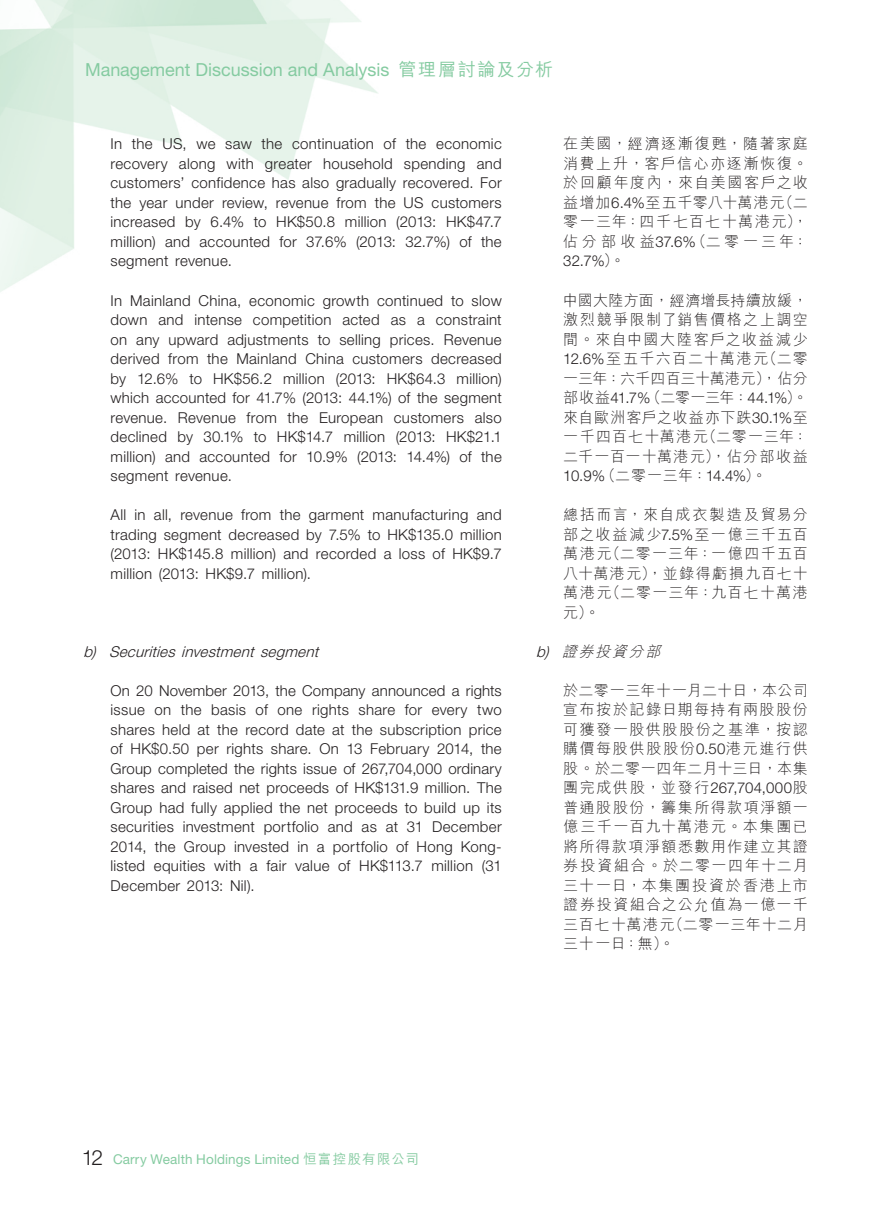
<style>
.page{position:relative;width:893px;height:1212px;background:#fff}
.page>*{position:absolute;margin:0;border:0;box-sizing:border-box;transform-origin:0 0}
.t1{font:18px "Helvetica Neue LT Std";letter-spacing:-.005em;color:#85cba1}
._12___P2{font:300 15px/19.5px "Helvetica Neue LT Std";letter-spacing:.02em;color:#231f20;text-align:justify}
._12___P2-2{font:300 15px/19.5px "M Hei HK";letter-spacing:.085em;color:#231f20;text-align:justify}
._06_______H4{font:italic 300 15px "Helvetica Neue LT Std";color:#231f20}
._06_______H4-2{font:italic 300 15px "M Hei HK";color:#231f20}
.t2{font:13.5px "Helvetica Neue LT Std";letter-spacing:.01em;color:#85cba1}
.s1{font-family:"M Hei HK";font-weight:500}
.s2{font-family:"Helvetica Neue LT Std"}
.s3{font-weight:300;font-size:21px;color:#231f20}
</style>
<div class="page">
<p class="t1" style="left:85px;top:59px;width:470px">Management Discussion and Analysis <span class="s1">管理層討論及分析</span></p>
<p class="_12___P2" style="left:111px;top:134px;width:393px">In the US, we saw the continuation of the economic recovery along with greater household spending and customers’ confidence has also gradually recovered. For the year under review, revenue from the US customers increased by 6.4% to HK$50.8 million (2013: HK$47.7 million) and accounted for 37.6% (2013: 32.7%) of the segment revenue.</p>
<p class="_12___P2" style="left:111px;top:290px;width:393px">In Mainland China, economic growth continued to slow down and intense competition acted as a constraint on any upward adjustments to selling prices. Revenue derived from the Mainland China customers decreased by 12.6% to HK$56.2 million (2013: HK$64.3 million) which accounted for 41.7% (2013: 44.1%) of the segment revenue. Revenue from the European customers also declined by 30.1% to HK$14.7 million (2013: HK$21.1 million) and accounted for 10.9% (2013: 14.4%) of the segment revenue.</p>
<p class="_12___P2" style="left:111px;top:505px;width:393px">All in all, revenue from the garment manufacturing and trading segment decreased by 7.5% to HK$135.0 million (2013: HK$145.8 million) and recorded a loss of HK$9.7 million (2013: HK$9.7 million).</p>
<p class="_06_______H4" style="left:83px;top:642px;width:241px">b) Securities investment segment</p>
<p class="_12___P2" style="left:111px;top:680px;width:393px">On 20 November 2013, the Company announced a rights issue on the basis of one rights share for every two shares held at the record date at the subscription price of HK$0.50 per rights share. On 13 February 2014, the Group completed the rights issue of 267,704,000 ordinary shares and raised net proceeds of HK$131.9 million. The Group had fully applied the net proceeds to build up its securities investment portfolio and as at 31 December 2014, the Group invested in a portfolio of Hong Kong&shy;listed equities with a fair value of HK$113.7 million (31<br>December 2013: Nil).</p>
<p class="_12___P2-2" style="left:563px;top:134px;width:246px">在美國，經濟逐漸復甦，隨著家庭消費上升，客戶信心亦逐漸恢復。於回顧年度內，來自美國客戶之收益增加<span class="s2">6.4%</span>至五千零八十萬港元（二零一三年：四千七百七十萬港元），佔分部收益<span class="s2">37.6%</span>（二零一三年：<span class="s2">32.7%</span>）。</p>
<p class="_12___P2-2" style="left:563px;top:290px;width:246px">中國大陸方面，經濟增長持續放緩，激烈競爭限制了銷售價格之上調空間。來自中國大陸客戶之收益減少<span class="s2">12.6%</span>至五千六百二十萬港元（二零一三年：六千四百三十萬港元），佔分部收益<span class="s2">41.7%</span>（二零一三年：<span class="s2">44.1%</span>）。來自歐洲客戶之收益亦下跌<span class="s2">30.1%</span>至一千四百七十萬港元（二零一三年：二千一百一十萬港元），佔分部收益<span class="s2">10.9%</span>（二零一三年：<span class="s2">14.4%</span>）。</p>
<p class="_12___P2-2" style="left:563px;top:504px;width:246px">總括而言，來自成衣製造及貿易分部之收益減少<span class="s2">7.5%</span>至一億三千五百萬港元（二零一三年：一億四千五百八十萬港元），並錄得虧損九百七十萬港元（二零一三年：九百七十萬港元）。</p>
<p class="_06_______H4-2" style="left:536px;top:640px;width:131px"><span class="s2">b)</span> 證券投資分部</p>
<p class="_12___P2-2" style="left:563px;top:680px;width:246px">於二零一三年十一月二十日，本公司宣布按於記錄日期每持有兩股股份可獲發一股供股股份之基準，按認購價每股供股股份<span class="s2">0.50</span>港元進行供股。於二零一四年二月十三日，本集團完成供股，並發行<span class="s2">267,704,000</span>股普通股股份，籌集所得款項淨額一億三千一百九十萬港元。本集團已將所得款項淨額悉數用作建立其證券投資組合。於二零一四年十二月三十一日，本集團投資於香港上市證券投資組合之公允值為一億一千三百七十萬港元（二零一三年十二月三十一日：無）。</p>
<p class="t2" style="left:82px;top:1151px;width:339px"><span class="s3">12</span> Carry Wealth Holdings Limited <span class="s1">恒富控股有限公司</span></p>
</div>
